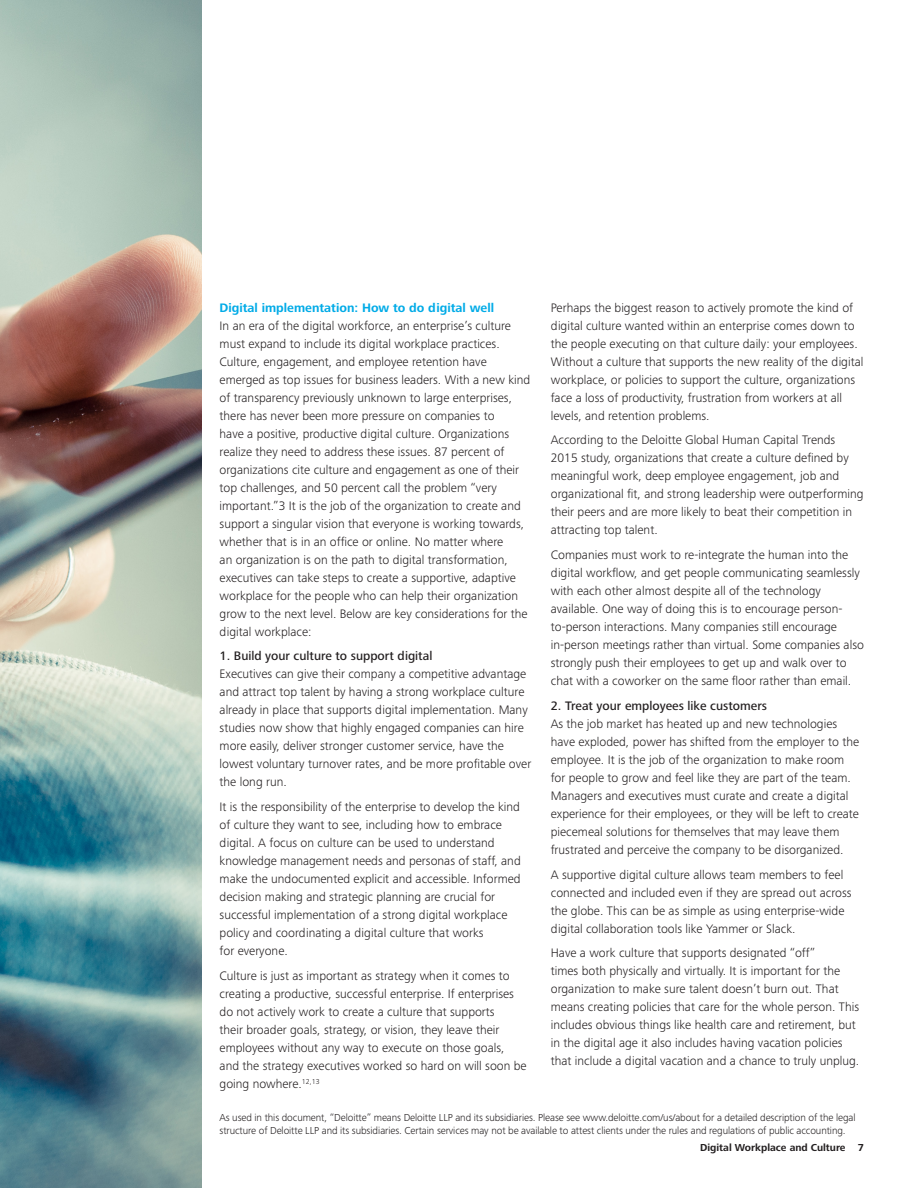
<style>
.page{position:relative;width:918px;height:1188px;background:#fff}
.page>*{position:absolute;margin:0;border:0;box-sizing:border-box;transform-origin:0 0}
.Body_copy{font:300 12.75px/18px "Frutiger Next Pro";color:#231f20}
.C_Subhead__paragraph{font:500 12.75px "Frutiger Next Pro";color:#231f20}
.B_Subhead__paragraph{font:700 12.75px "Frutiger Next Pro";color:#00abe7}
.Caption__footnote_te{font:300 10.5px/13.5px "Frutiger Next Pro";letter-spacing:-.01em;color:#231f20}
.t1{font:700 10.5px "Frutiger Next Pro";color:#231f20}
</style>
<div class="page">
<img style="left:0;top:0;width:202px;height:1188px">
<p class="B_Subhead__paragraph" style="left:220px;top:300px;width:276px">Digital implementation: How to do digital well</p>
<p class="Body_copy" style="left:220px;top:316px;width:312px">In an era of the digital workforce, an enterprise’s culture must expand to include its digital workplace practices.<br>Culture, engagement, and employee retention have emerged as top issues for business leaders. With a new kind of transparency previously unknown to large enterprises, there has never been more pressure on companies to<br>have a positive, productive digital culture. Organizations realize they need to address these issues. 87 percent of organizations cite culture and engagement as one of their top challenges, and 50 percent call the problem “very important.”3 It is the job of the organization to create and support a singular vision that everyone is working towards, whether that is in an office or online. No matter where<br>an organization is on the path to digital transformation, executives can take steps to create a supportive, adaptive workplace for the people who can help their organization grow to the next level. Below are key considerations for the digital workplace:</p>
<p class="C_Subhead__paragraph" style="left:220px;top:649px;width:214px">1. Build your culture to support digital</p>
<p class="Body_copy" style="left:220px;top:665px;width:313px">Executives can give their company a competitive advantage and attract top talent by having a strong workplace culture already in place that supports digital implementation. Many studies now show that highly engaged companies can hire more easily, deliver stronger customer service, have the lowest voluntary turnover rates, and be more profitable over the long run.</p>
<p class="Body_copy" style="left:220px;top:798px;width:303px">It is the responsibility of the enterprise to develop the kind of culture they want to see, including how to embrace digital. A focus on culture can be used to understand knowledge management needs and personas of staff, and make the undocumented explicit and accessible. Informed decision making and strategic planning are crucial for successful implementation of a strong digital workplace policy and coordinating a digital culture that works<br>for everyone.</p>
<p class="Body_copy" style="left:220px;top:967px;width:309px">Culture is just as important as strategy when it comes to creating a productive, successful enterprise. If enterprises do not actively work to create a culture that supports<br>their broader goals, strategy, or vision, they leave their employees without any way to execute on those goals, and the strategy executives worked so hard on will soon be going nowhere.<sup>12,13</sup></p>
<p class="Body_copy" style="left:551px;top:298px;width:314px">Perhaps the biggest reason to actively promote the kind of digital culture wanted within an enterprise comes down to the people executing on that culture daily: your employees.<br>Without a culture that supports the new reality of the digital workplace, or policies to support the culture, organizations face a loss of productivity, frustration from workers at all levels, and retention problems.</p>
<p class="Body_copy" style="left:551px;top:431px;width:314px">According to the Deloitte Global Human Capital Trends 2015 study, organizations that create a culture defined by meaningful work, deep employee engagement, job and organizational fit, and strong leadership were outperforming their peers and are more likely to beat their competition in attracting top talent.</p>
<p class="Body_copy" style="left:551px;top:546px;width:315px">Companies must work to re-integrate the human into the digital workflow, and get people communicating seamlessly with each other almost despite all of the technology available. One way of doing this is to encourage person&shy;to-person interactions. Many companies still encourage in-person meetings rather than virtual. Some companies also strongly push their employees to get up and walk over to chat with a coworker on the same floor rather than email.</p>
<p class="C_Subhead__paragraph" style="left:551px;top:698px;width:218px">2. Treat your employees like customers</p>
<p class="Body_copy" style="left:551px;top:715px;width:310px">As the job market has heated up and new technologies have exploded, power has shifted from the employer to the employee. It is the job of the organization to make room for people to grow and feel like they are part of the team.<br>Managers and executives must curate and create a digital experience for their employees, or they will be left to create piecemeal solutions for themselves that may leave them frustrated and perceive the company to be disorganized.</p>
<p class="Body_copy" style="left:551px;top:865px;width:302px">A supportive digital culture allows team members to feel connected and included even if they are spread out across the globe. This can be as simple as using enterprise-wide digital collaboration tools like Yammer or Slack.</p>
<p class="Body_copy" style="left:551px;top:944px;width:310px">Have a work culture that supports designated “off”<br>times both physically and virtually. It is important for the organization to make sure talent doesn’t burn out. That means creating policies that care for the whole person. This includes obvious things like health care and retirement, but in the digital age it also includes having vacation policies that include a digital vacation and a chance to truly unplug.</p>
<p class="Caption__footnote_te" style="left:220px;top:1110px;width:637px">As used in this document, “Deloitte” means Deloitte LLP and its subsidiaries. Please see www.deloitte.com/us/about for a detailed description of the legal structure of Deloitte LLP and its subsidiaries. Certain services may not be available to attest clients under the rules and regulations of public accounting.</p>
<p class="t1" style="left:700px;top:1141px;width:165px">Digital Workplace and Culture 7</p>
</div>
